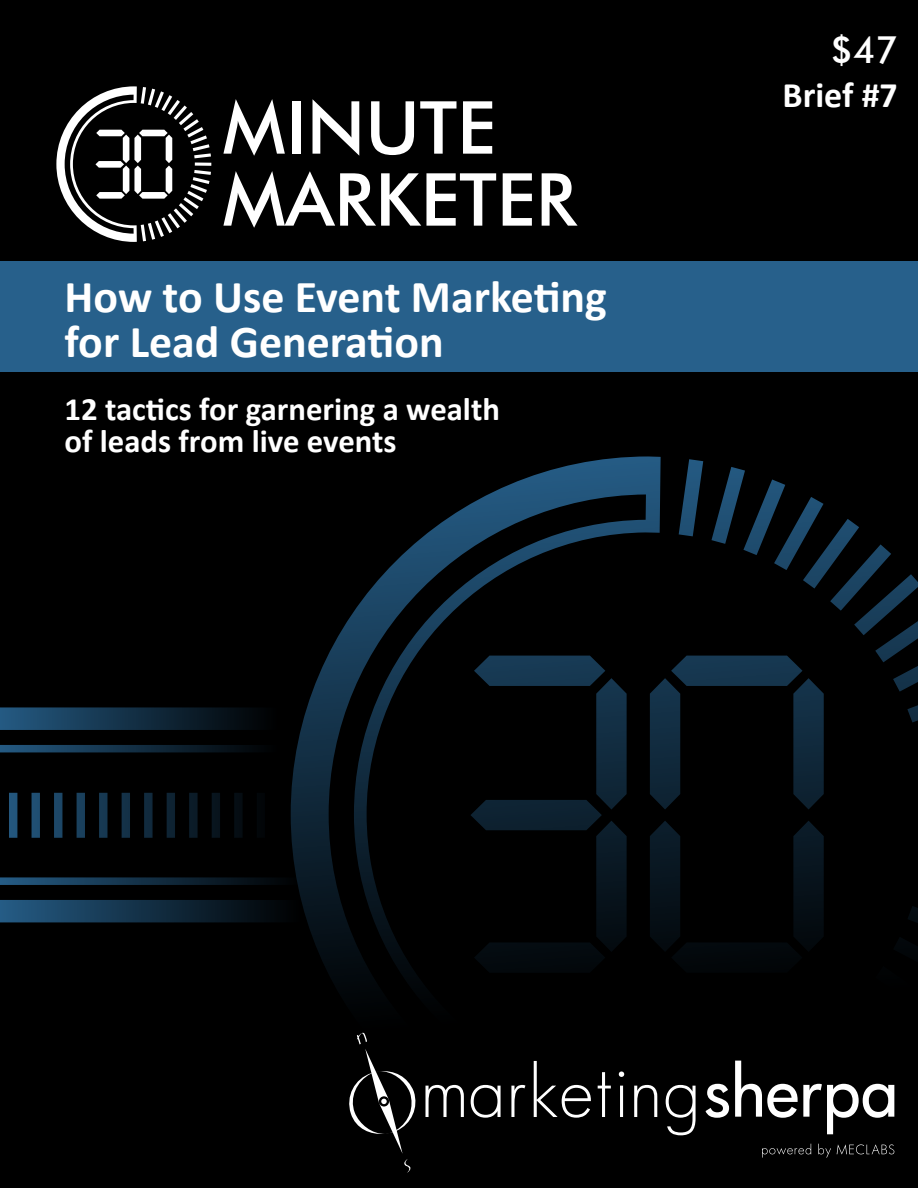
<style>
.page{position:relative;width:918px;height:1188px;background:#000}
.page>*{position:absolute;margin:0;border:0;box-sizing:border-box;transform-origin:0 0}
.t1{font:73.2px/72px "Futura Md BT Medium";color:#fff}
.t2{font:700 45.9px/45px "Calibri";color:#fff}
.t3{font:37.05px "Futura Md BT Medium";color:#fff}
.t4{font:700 36px "Calibri";color:#fff}
.t5{font:700 32.7px/31.8px "Calibri";color:#fff}
</style>
<div class="page">
<div style="left:0;top:261px;width:918px;height:111px;background:#27608b"></div>
<svg style="left:0;top:707px;width:256px;height:23px;background:#132f45"></svg>
<svg style="left:0;top:745px;width:256px;height:7px;background:#133046"></svg>
<svg style="left:0;top:900px;width:277px;height:22px;background:#133148"></svg>
<svg style="left:0;top:877px;width:277px;height:8px;background:#122e43"></svg>
<hr style="left:0;top:793px;width:1px;height:45px;background:#27608b">
<div style="left:9px;top:793px;width:8px;height:45px;background:#23567c"></div>
<div style="left:32px;top:793px;width:8px;height:45px;background:#204f72"></div>
<div style="left:54px;top:793px;width:8px;height:45px;background:#1d4767"></div>
<div style="left:77px;top:793px;width:8px;height:45px;background:#1a405c"></div>
<div style="left:99px;top:793px;width:9px;height:45px;background:#173852"></div>
<div style="left:122px;top:793px;width:8px;height:45px;background:#143147"></div>
<div style="left:144px;top:793px;width:9px;height:45px;background:#112a3d"></div>
<div style="left:167px;top:793px;width:8px;height:45px;background:#0e2332"></div>
<div style="left:189px;top:793px;width:9px;height:45px;background:#0b1b28"></div>
<div style="left:212px;top:793px;width:8px;height:45px;background:#08141d"></div>
<div style="left:234px;top:793px;width:9px;height:45px;background:#050d13"></div>
<div style="left:257px;top:793px;width:8px;height:45px;background:#020508"></div>
<hr style="left:917px;top:793px;width:1px;height:45px;background:#27608b">
<svg style="left:661px;top:459px;width:257px;height:351px"></svg>
<svg style="left:291px;top:456px;width:370px;height:661px"></svg>
<svg style="left:345px;top:1032px;width:74px;height:141px"></svg>
<svg style="left:426px;top:1085px;width:38px;height:32px"></svg>
<svg style="left:471px;top:1085px;width:30px;height:33px"></svg>
<svg style="left:511px;top:1085px;width:14px;height:32px"></svg>
<svg style="left:534px;top:1061px;width:57px;height:57px"></svg>
<svg style="left:598px;top:1072px;width:13px;height:45px"></svg>
<svg style="left:619px;top:1072px;width:5px;height:45px"></svg>
<svg style="left:634px;top:821px;width:284px;height:337px"></svg>
<svg style="left:56px;top:86px;width:155px;height:156px"></svg>
<p class="t1" style="left:222px;top:91px;width:356px">MINUTE<br>MARKETER</p>
<p class="t2" style="left:64px;top:274px;width:544px">How to Use Event Marketing for Lead Generation</p>
<p class="t5" style="left:64px;top:393px;width:437px">12 tactics for garnering a wealth of leads from live events</p>
<p class="t3" style="left:831px;top:27px;width:69px">$47</p>
<p class="t4" style="left:782px;top:72px;width:117px">Brief #7</p>
</div>
